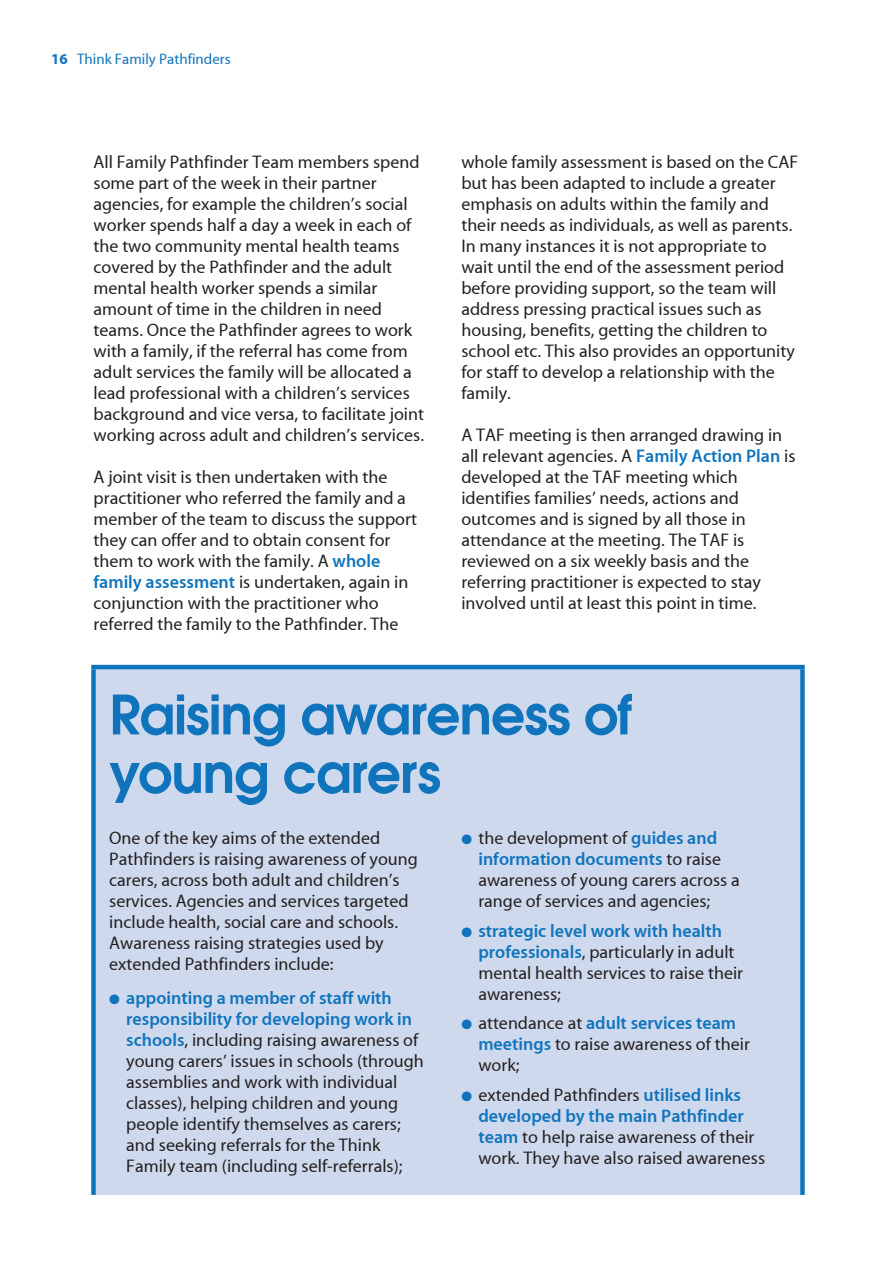
<style>
.page{position:relative;width:893px;height:1263px;background:#fff}
.page>*{position:absolute;margin:0;border:0;box-sizing:border-box;transform-origin:0 0}
.t1{font:600 54px/58.5px "Avant Garde";letter-spacing:-.02em;color:#1074bc}
.t2{font:18px/21px "Myriad MM";color:#231f20}
.t3{font:700 18px/21px "Myriad MM Semi";color:#1074bc}
.t4{font:15px "Myriad MM";color:#1074bc}
.s1{font-family:"Myriad MM Bold"}
.s2{font-family:"Myriad MM Semi";font-weight:700;color:#1074bc}
.s3{color:#1074bc}
.s4{font-family:"Myriad MM";font-weight:400;color:#231f20}
</style>
<div class="page">
<div style="left:93px;top:667px;width:709px;height:528px;background:#cfd9ed"></div>
<div style="left:91px;top:669px;width:5px;height:526px;background:#1074bc"></div>
<hr style="left:91px;top:665px;width:714px;height:4px;background:#1074bc">
<div style="left:800px;top:669px;width:5px;height:526px;background:#1074bc"></div>
<p class="t4" style="left:51px;top:51px;width:181px"><span class="s1">16</span> Think Family Pathfinders</p>
<p class="t2" style="left:94px;top:152px;width:332px">All Family Pathfinder Team members spend some part of the week in their partner agencies, for example the children’s social worker spends half a day a week in each of the two community mental health teams covered by the Pathfinder and the adult mental health worker spends a similar amount of time in the children in need teams. Once the Pathfinder agrees to work with a family, if the referral has come from adult services the family will be allocated a lead professional with a children’s services background and vice versa, to facilitate joint working across adult and children’s services.</p>
<p class="t2" style="left:94px;top:467px;width:325px">A joint visit is then undertaken with the practitioner who referred the family and a member of the team to discuss the support they can offer and to obtain consent for them to work with the family. A <span class="s2">whole family assessment</span> is undertaken, again in conjunction with the practitioner who referred the family to the Pathfinder. The</p>
<p class="t2" style="left:461px;top:152px;width:338px">whole family assessment is based on the CAF but has been adapted to include a greater emphasis on adults within the family and their needs as individuals, as well as parents.<br>In many instances it is not appropriate to wait until the end of the assessment period before providing support, so the team will address pressing practical issues such as housing, benefits, getting the children to school etc. This also provides an opportunity for staff to develop a relationship with the family.</p>
<p class="t2" style="left:461px;top:425px;width:336px">A TAF meeting is then arranged drawing in all relevant agencies. A <span class="s2">Family Action Plan</span> is developed at the TAF meeting which identifies families’ needs, actions and outcomes and is signed by all those in attendance at the meeting. The TAF is reviewed on a six weekly basis and the referring practitioner is expected to stay involved until at least this point in time.</p>
<h1 class="t1" style="left:109px;top:684px;width:525px">Raising awareness of young carers</h1>
<p class="t2" style="left:109px;top:828px;width:310px">One of the key aims of the extended Pathfinders is raising awareness of young carers, across both adult and children’s services. Agencies and services targeted include health, social care and schools.<br>Awareness raising strategies used by extended Pathfinders include:</p>
<p class="t3" style="left:126px;top:988px;width:287px;text-indent:-17px">● appointing a member of staff with responsibility for developing work in</p>
<p class="t2" style="left:126px;top:1030px;width:299px"><span class="s2">schools</span>, including raising awareness of young carers’ issues in schools (through assemblies and work with individual classes), helping children and young people identify themselves as carers; and seeking referrals for the Think Family team (including self-referrals);</p>
<p class="t2" style="left:461px;top:828px;width:257px"><span class="s3">●</span> the development of <span class="s2">guides and</span></p>
<p class="t3" style="left:478px;top:849px;width:244px">information documents <span class="s4">to raise</span></p>
<p class="t2" style="left:478px;top:870px;width:263px">awareness of young carers across a range of services and agencies;</p>
<p class="t3" style="left:461px;top:921px;width:262px">● strategic level work with health</p>
<p class="t2" style="left:478px;top:942px;width:266px"><span class="s2">professionals</span>, particularly in adult mental health services to raise their awareness;</p>
<p class="t3" style="left:461px;top:1013px;width:276px">● <span class="s4">attendance at</span> adult services team</p>
<p class="t2" style="left:478px;top:1034px;width:273px"><span class="s2">meetings</span> to raise awareness of their work;</p>
<p class="t2" style="left:461px;top:1085px;width:281px"><span class="s3">●</span> extended Pathfinders <span class="s2">utilised links</span></p>
<p class="t3" style="left:478px;top:1106px;width:267px">developed by the main Pathfinder</p>
<p class="t2" style="left:478px;top:1127px;width:288px"><span class="s2">team</span> to help raise awareness of their work. They have also raised awareness</p>
</div>
